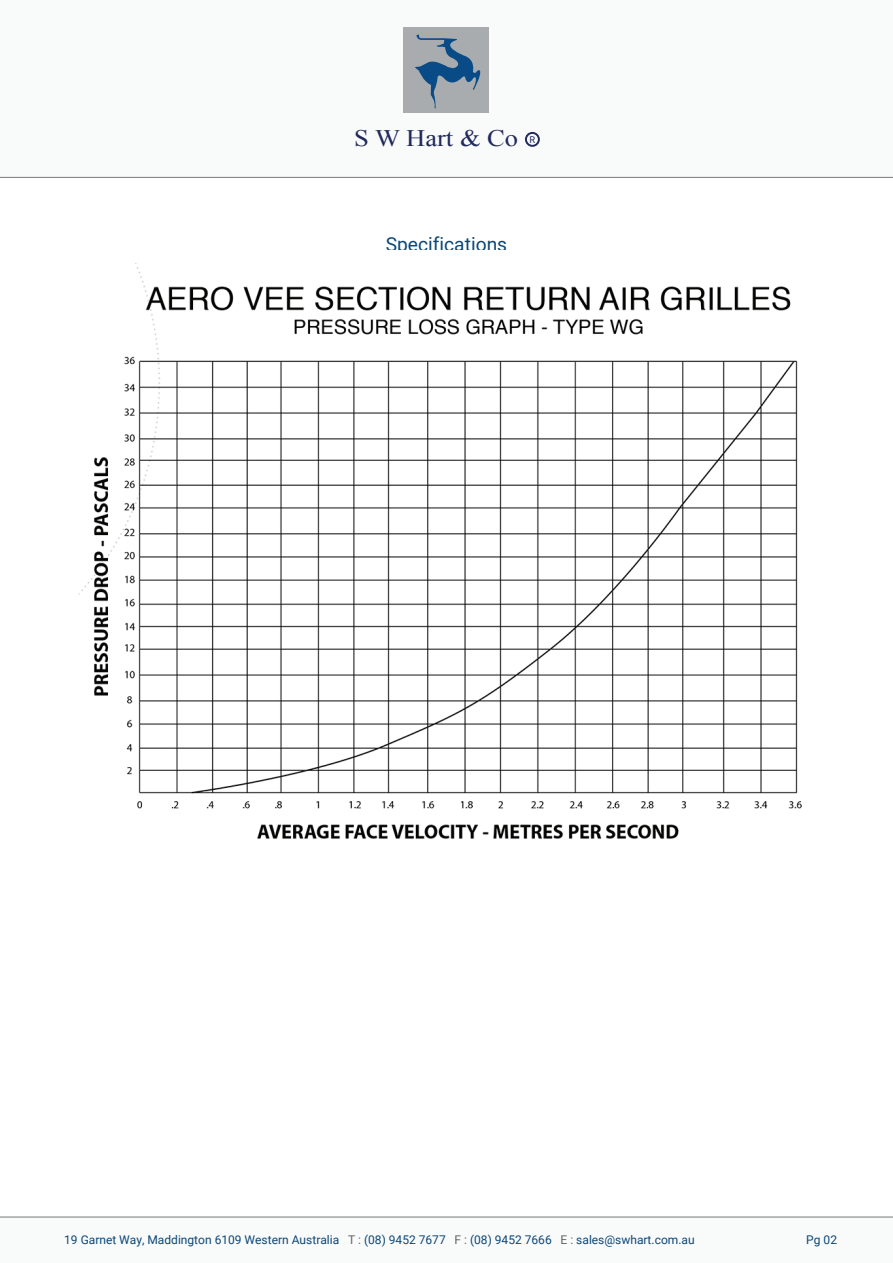
<style>
.page{position:relative;width:893px;height:1263px;background:#fff}
.page>*{position:absolute;margin:0;border:0;box-sizing:border-box;transform-origin:0 0}
.t1{font:23.55px "Times New Roman";color:#21295d;scale:1.12 1}
.t2{font:19.2px "Roboto";color:#0b4777}
.t3{font:12px "Roboto";color:#0b4777}
.t4{font:9.3px "Roboto";color:#21295d}
.s1{color:#626363}
</style>
<div class="page">
<div style="left:0;top:1216px;width:893px;height:47px;background:#f9fafa"></div>
<div style="left:0;top:0;width:893px;height:176px;background:#f9fafa"></div>
<div style="left:525px;top:132px;width:15px;height:15px;border:2px solid #21295d;border-radius:50%"></div>
<div style="left:404px;top:27px;width:85px;height:86px;background:#a8acae"></div>
<svg style="left:415px;top:34px;width:66px;height:75px"></svg>
<hr style="left:0;top:1217px;width:893px;height:1px;background:#78797a">
<hr style="left:0;top:177px;width:893px;height:1px;background:#78797a">
<img style="left:78px;top:263px;width:724px;height:576px">
<h1 class="t1" style="left:354px;top:122px;width:148px">S W Hart &amp; Co</h1>
<p class="t4" style="left:529px;top:133px;width:7px">R</p>
<h2 class="t2" style="left:386px;top:230px;width:123px">Specifications</h2>
<p class="t3" style="left:64px;top:1231px;width:632px">19 Garnet Way, Maddington 6109 Western Australia <span class="s1">T :</span> (08) 9452 7677 <span class="s1">F :</span> (08) 9452 7666 <span class="s1">E :</span> sales@swhart.com.au</p>
<p class="t3" style="left:806px;top:1231px;width:32px">Pg 02</p>
</div>
